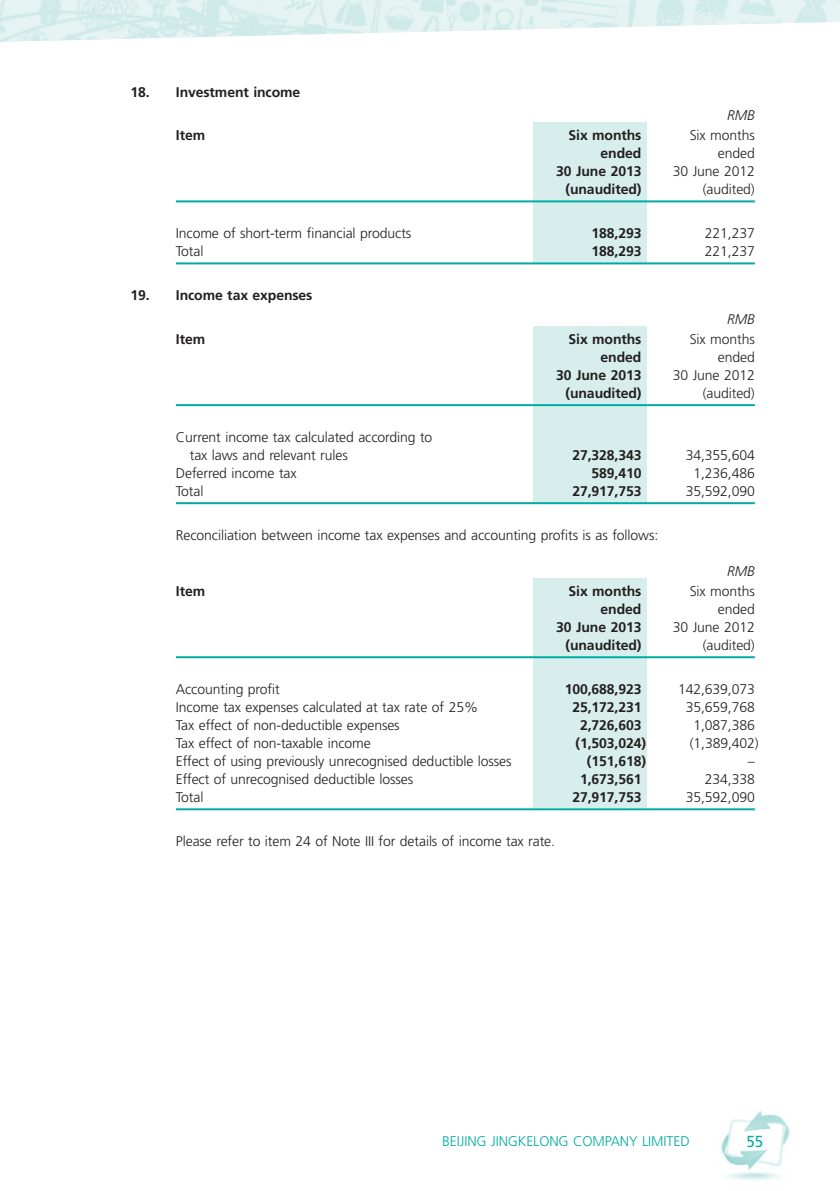
<style>
.page{position:relative;width:840px;height:1191px;background:#fff}
.page>*{position:absolute;margin:0;border:0;box-sizing:border-box;transform-origin:0 0}
.t1{font:16px "Frutiger LT Std";color:#00aca2;scale:.95 1}
.t2{font:300 14px/18px "Frutiger LT Std";letter-spacing:-.01em;color:#231f20}
.t3{font:700 14px "Frutiger LT Std";letter-spacing:-.01em;color:#231f20}
.t4{font:300 14px "Frutiger LT Std";letter-spacing:-.01em;color:#00aca2}
.t5{font:italic 300 14px "Frutiger LT Std";color:#231f20}
</style>
<div class="page">
<img style="left:721px;top:1110px;width:69px;height:70px">
<svg style="left:0;top:0;width:839px;height:42px"></svg>
<div style="left:533px;top:122px;width:113px;height:142px;background:#d8eeed"></div>
<hr style="left:176px;top:200px;width:578px;height:2px;background:#00aca2">
<hr style="left:176px;top:262px;width:578px;height:2px;background:#00aca2">
<div style="left:533px;top:326px;width:113px;height:177px;background:#d8eeed"></div>
<hr style="left:176px;top:404px;width:578px;height:2px;background:#00aca2">
<hr style="left:176px;top:502px;width:578px;height:2px;background:#00aca2">
<div style="left:533px;top:578px;width:113px;height:230px;background:#d8eeed"></div>
<hr style="left:176px;top:656px;width:578px;height:2px;background:#00aca2">
<hr style="left:176px;top:808px;width:578px;height:2px;background:#00aca2">
<p class="t3" style="left:130px;top:84px;width:171px">18. Investment income</p>
<p class="t5" style="left:726px;top:107px;width:8px">RMB</p>
<p class="t3" style="left:176px;top:127px;width:31px">Item</p>
<p class="t3" style="left:568px;top:127px;width:74px">Six months</p>
<p class="t2" style="left:689px;top:127px;width:67px">Six months</p>
<p class="t3" style="left:600px;top:145px;width:42px">ended</p>
<p class="t2" style="left:717px;top:145px;width:38px">ended</p>
<p class="t3" style="left:556px;top:163px;width:87px">30 June 2013</p>
<p class="t2" style="left:672px;top:163px;width:84px">30 June 2012</p>
<p class="t3" style="left:565px;top:181px;width:77px">(unaudited)</p>
<p class="t2" style="left:702px;top:181px;width:54px">(audited)</p>
<p class="t2" style="left:176px;top:225px;width:237px">Income of short-term financial products</p>
<p class="t3" style="left:591px;top:225px;width:51px">188,293</p>
<p class="t2" style="left:704px;top:225px;width:51px">221,237</p>
<p class="t2" style="left:176px;top:243px;width:29px">Total</p>
<p class="t3" style="left:591px;top:243px;width:51px">188,293</p>
<p class="t2" style="left:704px;top:243px;width:51px">221,237</p>
<p class="t3" style="left:130px;top:287px;width:183px">19. Income tax expenses</p>
<p class="t5" style="left:726px;top:311px;width:10px">RMB</p>
<p class="t3" style="left:176px;top:331px;width:31px">Item</p>
<p class="t3" style="left:568px;top:331px;width:74px">Six months</p>
<p class="t2" style="left:689px;top:330px;width:67px">Six months</p>
<p class="t3" style="left:600px;top:349px;width:42px">ended</p>
<p class="t2" style="left:717px;top:348px;width:38px">ended</p>
<p class="t3" style="left:556px;top:367px;width:87px">30 June 2013</p>
<p class="t2" style="left:672px;top:366px;width:84px">30 June 2012</p>
<p class="t3" style="left:565px;top:385px;width:77px">(unaudited)</p>
<p class="t2" style="left:702px;top:384px;width:54px">(audited)</p>
<p class="t2" style="left:190px;top:428px;width:244px;text-indent:-14px">Current income tax calculated according to tax laws and relevant rules</p>
<p class="t3" style="left:572px;top:447px;width:71px">27,328,343</p>
<p class="t2" style="left:685px;top:446px;width:71px">34,355,604</p>
<p class="t2" style="left:176px;top:464px;width:122px">Deferred income tax</p>
<p class="t3" style="left:591px;top:465px;width:51px">589,410</p>
<p class="t2" style="left:693px;top:464px;width:63px">1,236,486</p>
<p class="t2" style="left:176px;top:482px;width:29px">Total</p>
<p class="t3" style="left:572px;top:483px;width:71px">27,917,753</p>
<p class="t2" style="left:685px;top:482px;width:71px">35,592,090</p>
<p class="t2" style="left:176px;top:526px;width:483px">Reconciliation between income tax expenses and accounting profits is as follows:</p>
<p class="t5" style="left:726px;top:563px;width:10px">RMB</p>
<p class="t3" style="left:176px;top:583px;width:31px">Item</p>
<p class="t3" style="left:568px;top:583px;width:74px">Six months</p>
<p class="t2" style="left:689px;top:582px;width:67px">Six months</p>
<p class="t3" style="left:600px;top:601px;width:42px">ended</p>
<p class="t2" style="left:717px;top:600px;width:38px">ended</p>
<p class="t3" style="left:556px;top:619px;width:87px">30 June 2013</p>
<p class="t2" style="left:672px;top:618px;width:84px">30 June 2012</p>
<p class="t3" style="left:565px;top:637px;width:77px">(unaudited)</p>
<p class="t2" style="left:702px;top:636px;width:54px">(audited)</p>
<p class="t2" style="left:176px;top:680px;width:105px">Accounting profit</p>
<p class="t3" style="left:564px;top:681px;width:78px">100,688,923</p>
<p class="t2" style="left:677px;top:680px;width:78px">142,639,073</p>
<p class="t2" style="left:176px;top:698px;width:303px">Income tax expenses calculated at tax rate of 25%</p>
<p class="t3" style="left:572px;top:699px;width:71px">25,172,231</p>
<p class="t2" style="left:685px;top:698px;width:71px">35,659,768</p>
<p class="t2" style="left:176px;top:716px;width:225px">Tax effect of non-deductible expenses</p>
<p class="t3" style="left:579px;top:717px;width:63px">2,726,603</p>
<p class="t2" style="left:693px;top:716px;width:63px">1,087,386</p>
<p class="t2" style="left:176px;top:734px;width:196px">Tax effect of non-taxable income</p>
<p class="t3" style="left:575px;top:735px;width:72px">(1,503,024)</p>
<p class="t2" style="left:689px;top:734px;width:70px">(1,389,402)</p>
<p class="t2" style="left:176px;top:752px;width:337px">Effect of using previously unrecognised deductible losses</p>
<p class="t3" style="left:586px;top:753px;width:60px">(151,618)</p>
<p class="t2" style="left:747px;top:752px;width:8px">–</p>
<p class="t2" style="left:176px;top:770px;width:239px">Effect of unrecognised deductible losses</p>
<p class="t3" style="left:579px;top:771px;width:63px">1,673,561</p>
<p class="t2" style="left:704px;top:770px;width:51px">234,338</p>
<p class="t2" style="left:176px;top:788px;width:29px">Total</p>
<p class="t3" style="left:572px;top:789px;width:71px">27,917,753</p>
<p class="t2" style="left:685px;top:788px;width:71px">35,592,090</p>
<p class="t2" style="left:176px;top:832px;width:380px">Please refer to item 24 of Note III for details of income tax rate.</p>
<p class="t4" style="left:442px;top:1133px;width:249px">Beijing Jingkelong Company Limited</p>
<p class="t1" style="left:746px;top:1131px;width:9px">55</p>
</div>
